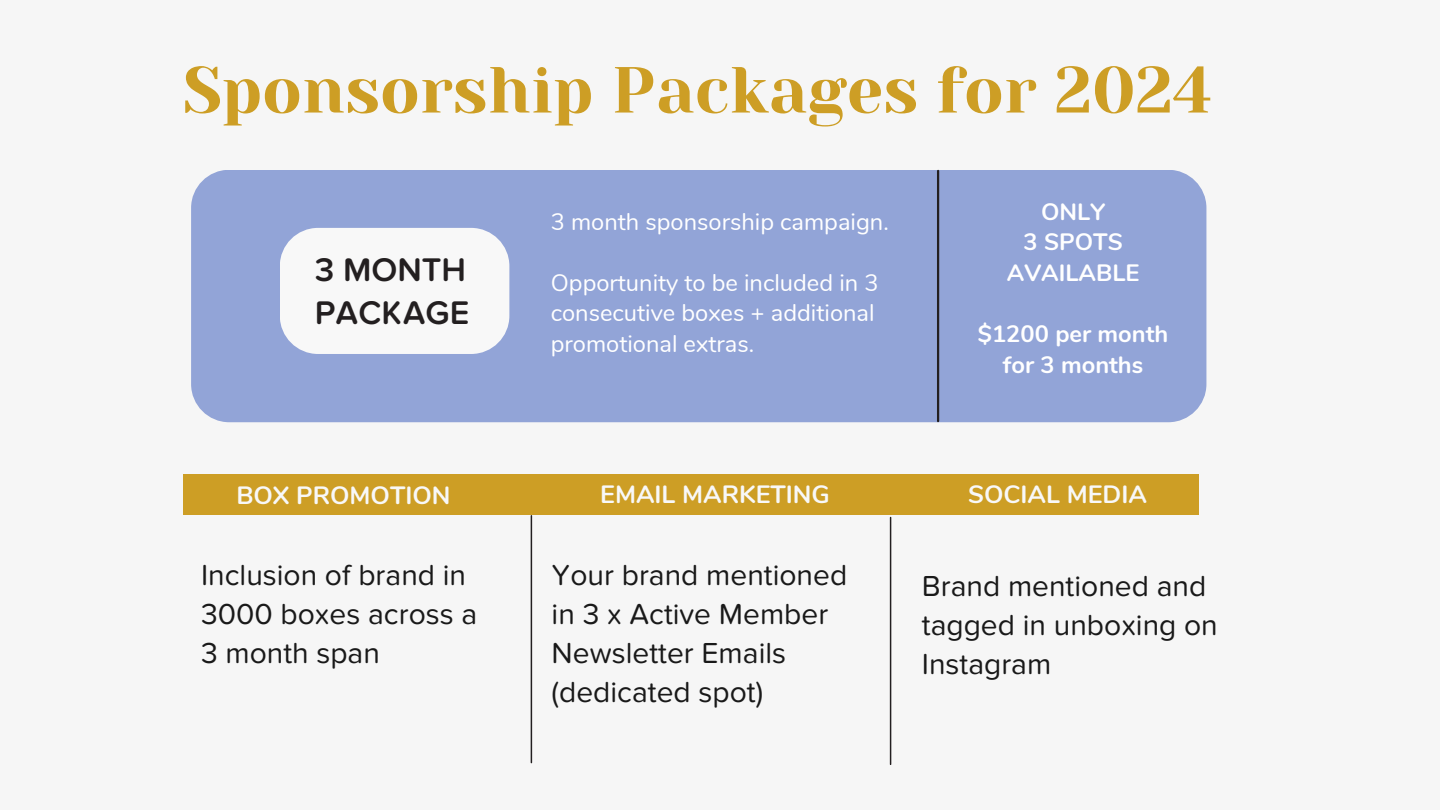
<style>
.page{position:relative;width:1440px;height:810px;background:#f6f6f6}
.page>*{position:absolute;margin:0;border:0;box-sizing:border-box;transform-origin:0 0}
.t1{font:65px "Yeseva One";color:#cd9e25}
.t2{font:600 33.9px/43.4px "Proxima Nova Soft";color:#231f20}
.t3{font:30px/39px "Proxima Nova Soft";color:#191919}
.t4{font:700 25px "Nunito";color:#f8f8f8}
.t5{font:23.7px/30.6px "Nunito";color:#fff}
.t6{font:700 23.7px "Nunito";color:#fff}
</style>
<div class="page">
<div style="left:191px;top:170px;width:1015px;height:252px;background:#92a4d7;border-radius:38px"></div>
<hr style="left:937px;top:171px;width:2px;height:250px;background:#231f20">
<div style="left:280px;top:228px;width:229px;height:126px;background:#f8f8f8;border-radius:38px"></div>
<div style="left:183px;top:475px;width:1016px;height:40px;background:#cd9e25"></div>
<hr style="left:531px;top:516px;width:1px;height:247px;background:#231f20">
<hr style="left:890px;top:518px;width:1px;height:246px;background:#231f20">
<p class="t1" style="left:183px;top:53px;width:1030px">Sponsorship Packages for 2024</p>
<p class="t2" style="left:315px;top:247px;width:156px">3 MONTH<br>PACKAGE</p>
<p class="t5" style="left:551px;top:207px;width:339px">3 month sponsorship campaign.</p>
<p class="t5" style="left:551px;top:268px;width:329px">Opportunity to be included in 3 consecutive boxes + additional promotional extras.</p>
<p class="t6" style="left:1041px;top:196px;width:66px">ONLY</p>
<p class="t6" style="left:1023px;top:227px;width:101px">3 SPOTS</p>
<p class="t6" style="left:1007px;top:257px;width:134px">AVAILABLE</p>
<p class="t6" style="left:978px;top:318px;width:192px">$1200 per month</p>
<p class="t6" style="left:1003px;top:349px;width:142px">for 3 months</p>
<p class="t4" style="left:236px;top:479px;width:216px">BOX PROMOTION</p>
<p class="t4" style="left:600px;top:477px;width:231px">EMAIL MARKETING</p>
<p class="t4" style="left:968px;top:477px;width:180px">SOCIAL MEDIA</p>
<p class="t3" style="left:201px;top:555px;width:278px">Inclusion of brand in<br>3000 boxes across a</p>
<p class="t3" style="left:201px;top:633px;width:180px">3 month span</p>
<p class="t3" style="left:552px;top:555px;width:297px">Your brand mentioned in 3 x Active Member<br>Newsletter Emails (dedicated spot)</p>
<p class="t3" style="left:922px;top:566px;width:297px">Brand mentioned and tagged in unboxing on<br>Instagram</p>
</div>
